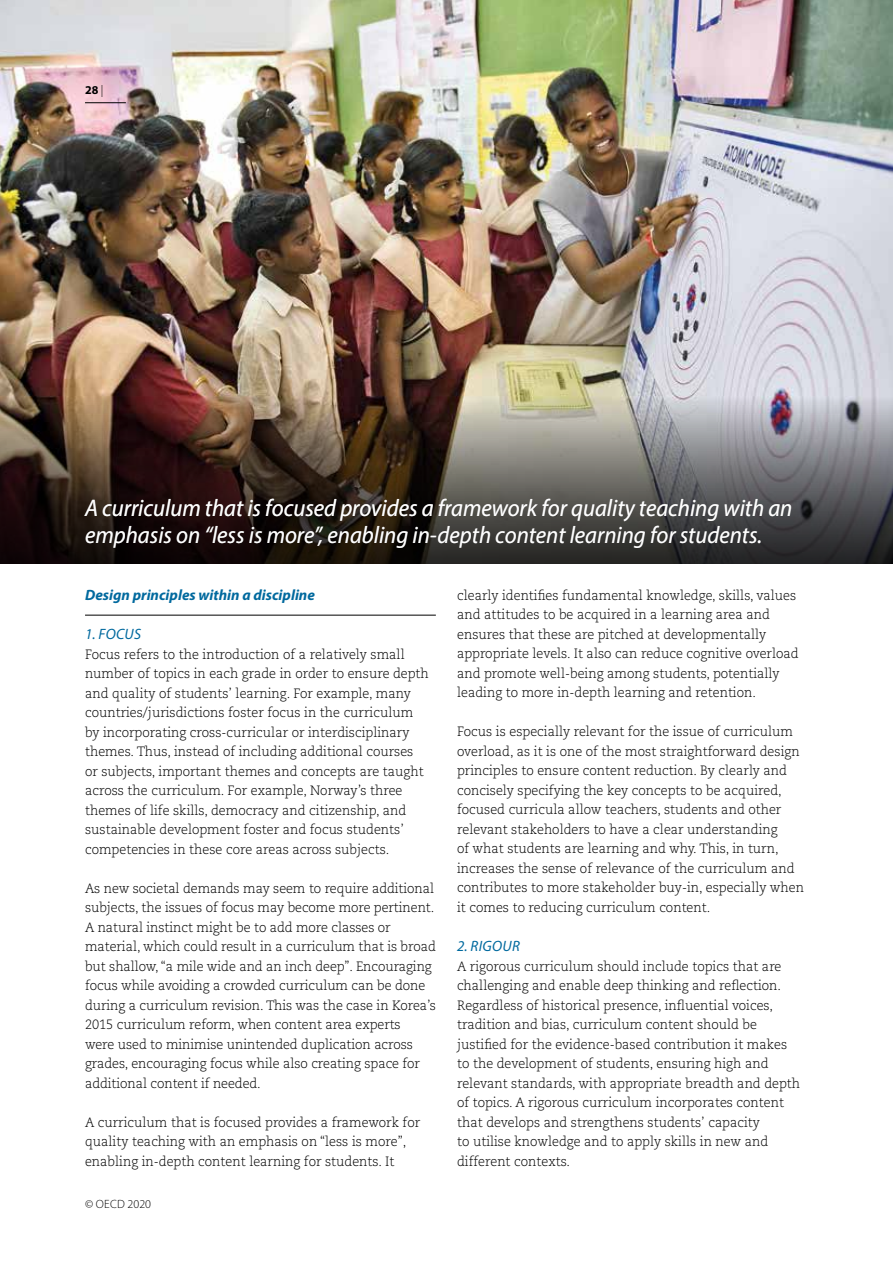
<style>
.page{position:relative;width:893px;height:1263px;background:#fff}
.page>*{position:absolute;margin:0;border:0;box-sizing:border-box;transform-origin:0 0}
.t1{font:italic 24px/27px "Myriad Pro";color:#fff;scale:.95 1}
.t2{font:italic 700 15px "Myriad Pro";color:#00699e}
.t3{font:italic 15px "Myriad Pro";letter-spacing:.02em;color:#00699e}
.t4{font:300 13.5px/19.5px "Caecilia LT Pro 45";color:#000;scale:.95 1}
.t5{font:300 12px "Myriad Pro";letter-spacing:.01em;color:#000}
.t6{font:700 12px "Myriad Pro";color:#000}
.s1{font-weight:300}
</style>
<div class="page">
<img style="left:0;top:0;width:893px;height:396px">
<hr style="left:85px;top:615px;width:351px;height:1px;background:#000">
<hr style="left:85px;top:102px;width:41px;height:1px;background:#000">
<img style="left:0;top:396px;width:893px;height:168px">
<p class="t6" style="left:85px;top:82px;width:20px">28 <span class="s1">|</span></p>
<h1 class="t1" style="left:85px;top:494px;width:746px">A curriculum that is focused provides a framework for quality teaching with an emphasis on “less is more”, enabling in-depth content learning for students.</h1>
<p class="t2" style="left:85px;top:585px;width:231px">Design principles within a discipline</p>
<p class="t3" style="left:85px;top:625px;width:58px">1. FOCUS</p>
<p class="t4" style="left:85px;top:644px;width:363px">Focus refers to the introduction of a relatively small number of topics in each grade in order to ensure depth and quality of students’ learning. For example, many countries/jurisdictions foster focus in the curriculum by incorporating cross-curricular or interdisciplinary themes. Thus, instead of including additional courses or subjects, important themes and concepts are taught across the curriculum. For example, Norway’s three themes of life skills, democracy and citizenship, and sustainable development foster and focus students’ competencies in these core areas across subjects.</p>
<p class="t4" style="left:85px;top:878px;width:371px">As new societal demands may seem to require additional subjects, the issues of focus may become more pertinent.<br>A natural instinct might be to add more classes or material, which could result in a curriculum that is broad but shallow, “a mile wide and an inch deep”. Encouraging focus while avoiding a crowded curriculum can be done during a curriculum revision. This was the case in Korea’s 2015 curriculum reform, when content area experts<br>were used to minimise unintended duplication across grades, encouraging focus while also creating space for additional content if needed.</p>
<p class="t4" style="left:85px;top:1112px;width:354px">A curriculum that is focused provides a framework for quality teaching with an emphasis on “less is more”, enabling in-depth content learning for students. It</p>
<p class="t5" style="left:85px;top:1197px;width:68px">© OECD 2020</p>
<p class="t4" style="left:457px;top:585px;width:361px">clearly identifies fundamental knowledge, skills, values and attitudes to be acquired in a learning area and ensures that these are pitched at developmentally appropriate levels. It also can reduce cognitive overload and promote well-being among students, potentially leading to more in-depth learning and retention.</p>
<p class="t4" style="left:457px;top:722px;width:367px">Focus is especially relevant for the issue of curriculum overload, as it is one of the most straightforward design principles to ensure content reduction. By clearly and concisely specifying the key concepts to be acquired, focused curricula allow teachers, students and other relevant stakeholders to have a clear understanding<br>of what students are learning and why. This, in turn, increases the sense of relevance of the curriculum and contributes to more stakeholder buy-in, especially when it comes to reducing curriculum content.</p>
<p class="t3" style="left:457px;top:937px;width:64px">2. RIGOUR</p>
<p class="t4" style="left:457px;top:956px;width:363px">A rigorous curriculum should include topics that are challenging and enable deep thinking and reflection.<br>Regardless of historical presence, influential voices, tradition and bias, curriculum content should be justified for the evidence-based contribution it makes to the development of students, ensuring high and relevant standards, with appropriate breadth and depth of topics. A rigorous curriculum incorporates content that develops and strengthens students’ capacity<br>to utilise knowledge and to apply skills in new and different contexts.</p>
</div>
